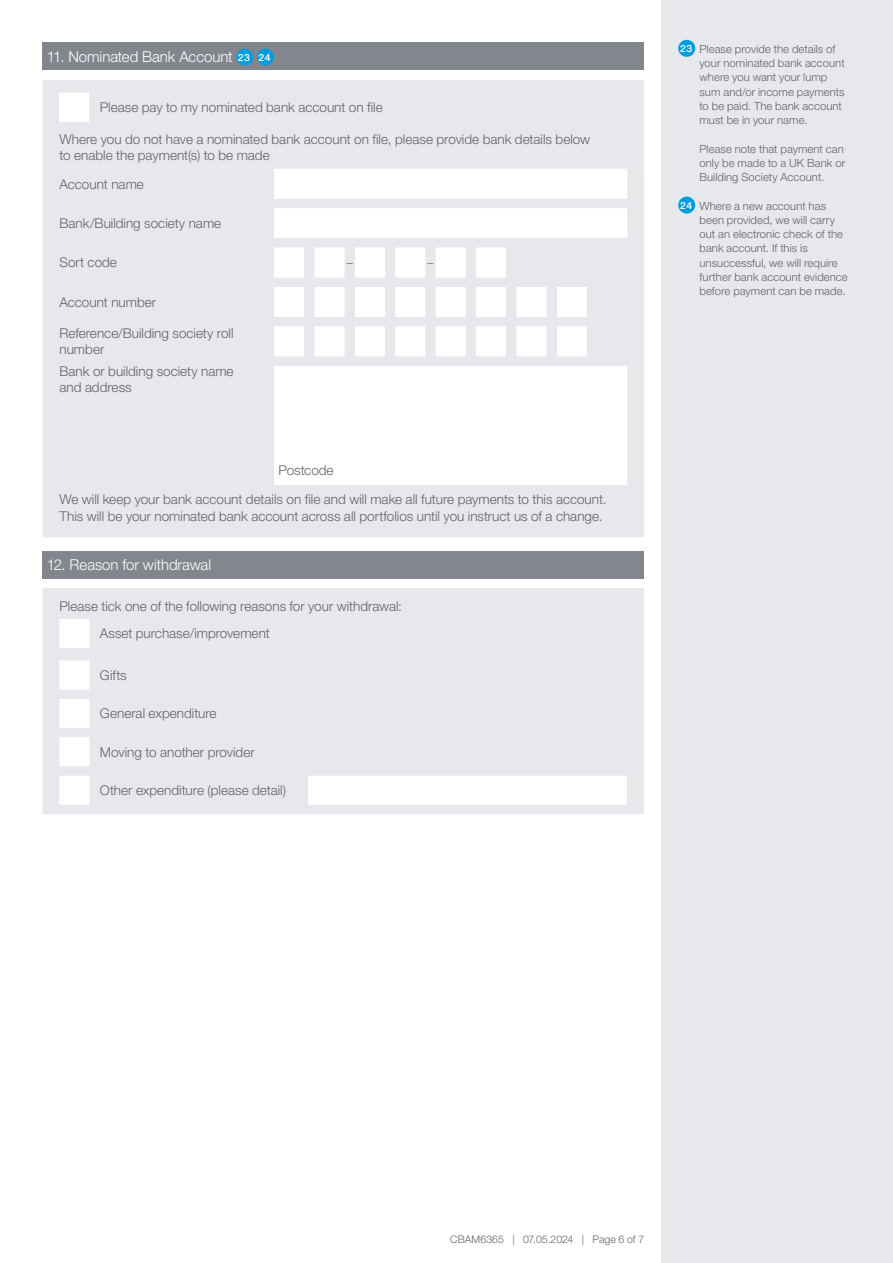
<style>
.page{position:relative;width:893px;height:1263px;background:#fff}
.page>*{position:absolute;margin:0;border:0;box-sizing:border-box;transform-origin:0 0}
.Section_head_white{font:300 15px "Helvetica Neue LT Pro";letter-spacing:-.005em;color:#fff}
.Bodytext{font:300 13.5px/16.5px "Helvetica Neue LT Pro";color:#636366}
.DD_MM_YY_box{font:300 12px "Helvetica Neue LT Pro";color:#636366}
.Notes_grey{font:300 11.25px/14.2px "Helvetica Neue LT Pro";letter-spacing:.005em;color:#636366}
.t1{font:300 10.5px "Helvetica Neue LT Pro";letter-spacing:.005em;color:#636366}
.Note_numbers_in_blue_box{font:500 9.75px "Helvetica Now Text";color:#fff}
</style>
<div class="page">
<div style="left:43px;top:43px;width:601px;height:27px;background:#83868c"></div>
<div style="left:236px;top:49px;width:17px;height:17px;background:#009cdd;border-radius:50%"></div>
<div style="left:257px;top:49px;width:17px;height:17px;background:#009cdd;border-radius:50%"></div>
<div style="left:43px;top:80px;width:601px;height:89px;background:#e7e8eb"></div>
<div style="left:60px;top:93px;width:29px;height:28px;background:#fff"></div>
<div style="left:43px;top:169px;width:601px;height:368px;background:#e7e8eb"></div>
<svg style="left:274px;top:169px;width:353px;height:316px"></svg>
<svg style="left:315px;top:248px;width:272px;height:108px"></svg>
<div style="left:43px;top:551px;width:601px;height:27px;background:#83868c"></div>
<div style="left:43px;top:588px;width:601px;height:226px;background:#e7e8eb"></div>
<svg style="left:60px;top:619px;width:567px;height:185px;fill:#e7e8eb"></svg>
<div style="left:661px;top:0;width:232px;height:1263px;background:#e7e8eb"></div>
<div style="left:678px;top:40px;width:17px;height:17px;background:#009cdd;border-radius:50%"></div>
<div style="left:678px;top:197px;width:17px;height:17px;background:#009cdd;border-radius:50%"></div>
<p class="Section_head_white" style="left:47px;top:47px;width:187px">11. Nominated Bank Account</p>
<p class="Note_numbers_in_blue_box" style="left:237px;top:51px;width:14px">23</p>
<p class="Note_numbers_in_blue_box" style="left:258px;top:51px;width:14px">24</p>
<p class="Bodytext" style="left:100px;top:99px;width:284px">Please pay to my nominated bank account on file</p>
<p class="Bodytext" style="left:60px;top:130px;width:532px">Where you do not have a nominated bank account on file, please provide bank details below to enable the payment(s) to be made</p>
<p class="Bodytext" style="left:59px;top:175px;width:86px">Account name</p>
<p class="Bodytext" style="left:59px;top:215px;width:163px">Bank/Building society name</p>
<p class="Bodytext" style="left:59px;top:254px;width:59px">Sort code</p>
<p class="DD_MM_YY_box" style="left:347px;top:255px;width:7px">–</p>
<p class="DD_MM_YY_box" style="left:427px;top:255px;width:7px">–</p>
<p class="Bodytext" style="left:59px;top:293px;width:98px">Account number</p>
<p class="Bodytext" style="left:59px;top:325px;width:176px">Reference/Building society roll number</p>
<p class="Bodytext" style="left:59px;top:362px;width:176px">Bank or building society name and address</p>
<p class="Bodytext" style="left:278px;top:461px;width:57px">Postcode</p>
<p class="Bodytext" style="left:59px;top:491px;width:548px">We will keep your bank account details on file and will make all future payments to this account.<br>This will be your nominated bank account across all portfolios until you instruct us of a change.</p>
<p class="Section_head_white" style="left:47px;top:555px;width:166px">12. Reason for withdrawal</p>
<p class="Bodytext" style="left:60px;top:597px;width:344px">Please tick one of the following reasons for your withdrawal:</p>
<p class="Bodytext" style="left:100px;top:625px;width:171px">Asset purchase/improvement</p>
<p class="Bodytext" style="left:100px;top:666px;width:28px">Gifts</p>
<p class="Bodytext" style="left:100px;top:705px;width:118px">General expenditure</p>
<p class="Bodytext" style="left:100px;top:743px;width:156px">Moving to another provider</p>
<p class="Bodytext" style="left:100px;top:782px;width:188px">Other expenditure (please detail)</p>
<p class="Note_numbers_in_blue_box" style="left:680px;top:42px;width:14px">23</p>
<p class="Notes_grey" style="left:699px;top:42px;width:147px">Please provide the details of your nominated bank account where you want your lump sum and/or income payments to be paid. The bank account must be in your name.</p>
<p class="Notes_grey" style="left:699px;top:141px;width:147px">Please note that payment can only be made to a UK Bank or<br>Building Society Account.</p>
<p class="Note_numbers_in_blue_box" style="left:680px;top:199px;width:14px">24</p>
<p class="Notes_grey" style="left:699px;top:198px;width:150px">Where a new account has been provided, we will carry out an electronic check of the bank account. If this is unsuccessful, we will require further bank account evidence before payment can be made.</p>
<p class="t1" style="left:450px;top:1233px;width:195px">CBAM6365 | 07.05.2024 | Page 6 of 7</p>
</div>
